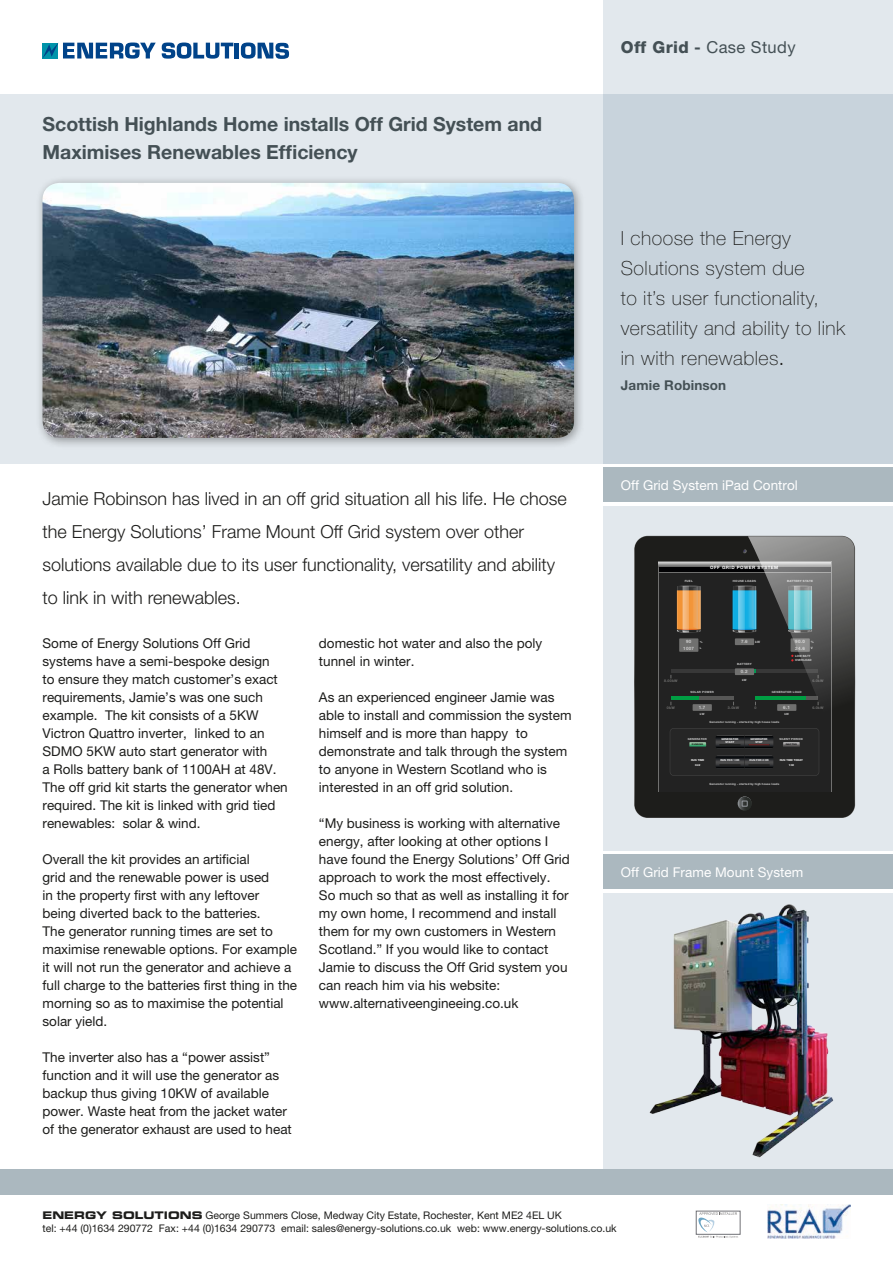
<style>
.page{position:relative;width:893px;height:1263px;background:#fff}
.page>*{position:absolute;margin:0;border:0;box-sizing:border-box;transform-origin:0 0}
.t1{font:100 19.5px/30px "Helvetica Neue LT Pro";letter-spacing:.025em;color:#1d1d1b}
.t2{font:700 19.5px/28.5px "Helvetica Neue LT Pro";color:#445055}
.t3{font:300 18px/33px "Helvetica Neue LT Pro";color:#1d1d1b}
.t4{font:16.5px "Helvetica Neue LT Pro";letter-spacing:.025em;color:#445055}
.t5{font:13.5px/18px "Helvetica Neue LT Pro";color:#1d1d1b}
.t6{font:13.5px "Helvetica Neue LT Pro";letter-spacing:.005em;color:#fff}
.t7{font:700 13.5px "Helvetica Neue LT Pro";letter-spacing:.01em;color:#445055}
.t8{font:10.5px/12.6px "Helvetica Neue LT Pro";color:#1d1d1b}
.t9{font:700 4.5px "Helvetica Neue LT Pro";letter-spacing:.06em;color:#cecece}
.t10{font:700 4.5px "Helvetica Neue LT Pro";letter-spacing:.1em;color:#fff}
.t11{font:700 3.6px "Helvetica Neue LT Pro";letter-spacing:.06em;color:#70706f}
.t12{font:700 3.15px "Helvetica Neue LT Pro";color:#cecece}
.t13{font:700 2.85px/4.5px "Helvetica Neue LT Pro";letter-spacing:.025em;color:#cecece}
.t14{font:700 2.85px "Helvetica Neue LT Pro";letter-spacing:.06em;color:#cecece}
.t15{font:700 2.7px/3.2px "Helvetica Neue LT Pro";color:#fff;text-align:center}
.t16{font:700 2.25px "Helvetica Neue LT Pro";letter-spacing:.05em;color:#020204}
.s1{font-weight:800}
.s2{font-weight:700}
.s3{font-weight:300}
.s4{font-family:"Eurostile Bold Extended Two"}
</style>
<div class="page">
<div style="left:604px;top:0;width:289px;height:463px;background:#e2e8ed"></div>
<div style="left:604px;top:893px;width:289px;height:276px;background:#e2e8ed"></div>
<div style="left:604px;top:506px;width:289px;height:344px;background:#e2e8ed"></div>
<div style="left:604px;top:855px;width:289px;height:34px;background:#abb8bf"></div>
<div style="left:604px;top:468px;width:289px;height:34px;background:#abb8bf"></div>
<div style="left:0;top:1169px;width:893px;height:26px;background:#abb8bf"></div>
<svg style="left:43px;top:43px;width:113px;height:16px"></svg>
<svg style="left:162px;top:43px;width:71px;height:16px"></svg>
<hr style="left:235px;top:43px;width:4px;height:15px;background:#004389">
<svg style="left:241px;top:43px;width:48px;height:16px"></svg>
<div style="left:0;top:94px;width:893px;height:369px;background:linear-gradient(to right,#ebeff3,#c8d3dc)"></div>
<div style="left:36px;top:176px;width:549px;height:273px;background:#1d1d1b;opacity:.41"></div>
<img style="left:43px;top:183px;width:531px;height:255px">
<img style="left:767px;top:1205px;width:83px;height:33px">
<div style="left:696px;top:1211px;width:44px;height:23px;border:1px solid #707176"></div>
<svg style="left:697px;top:1212px;width:41px;height:26px"></svg>
<img style="left:649px;top:904px;width:185px;height:254px">
<div style="left:635px;top:536px;width:219px;height:281px;background:#1d1d1b;border-radius:13px"></div>
<svg style="left:738px;top:796px;width:14px;height:15px"></svg>
<svg style="left:738px;top:797px;width:14px;height:13px"></svg>
<svg style="left:742px;top:801px;width:6px;height:5px"></svg>
<div style="left:659px;top:562px;width:171px;height:229px;background:#222"></div>
<svg style="left:659px;top:562px;width:11px;height:5px"></svg>
<div style="left:659px;top:567px;width:171px;height:5px;background:#020204"></div>
<hr style="left:659px;top:572px;width:171px;height:1px;background:#70706f">
<svg style="left:670px;top:536px;width:184px;height:253px"></svg>
<h1 class="t2" style="left:43px;top:109px;width:501px">Scottish Highlands Home installs Off Grid System and<br>Maximises Renewables Efficiency</h1>
<h2 class="t3" style="left:43px;top:482px;width:526px">Jamie Robinson has lived in an off grid situation all his life. He chose the Energy Solutions’ Frame Mount Off Grid system over other solutions available due to its user functionality, versatility and ability to link in with renewables.</h2>
<p class="t5" style="left:43px;top:634px;width:247px">Some of Energy Solutions Off Grid systems have a semi-bespoke design<br>to ensure they match customer’s exact requirements, Jamie’s was one such example. The kit consists of a 5KW Victron Quattro inverter, linked to an SDMO 5KW auto start generator with<br>a Rolls battery bank of 1100AH at 48V.<br>The off grid kit starts the generator when required. The kit is linked with grid tied renewables: solar &amp; wind.</p>
<p class="t5" style="left:43px;top:850px;width:256px">Overall the kit provides an artificial<br>grid and the renewable power is used<br>in the property first with any leftover<br>being diverted back to the batteries.<br>The generator running times are set to maximise renewable options. For example it will not run the generator and achieve a full charge to the batteries first thing in the morning so as to maximise the potential solar yield.</p>
<p class="t5" style="left:43px;top:1048px;width:251px">The inverter also has a “power assist” function and it will use the generator as backup thus giving 10KW of available power. Waste heat from the jacket water of the generator exhaust are used to heat</p>
<p class="t5" style="left:319px;top:634px;width:225px">domestic hot water and also the poly tunnel in winter.</p>
<p class="t5" style="left:319px;top:688px;width:254px">As an experienced engineer Jamie was able to install and commission the system himself and is more than happy to demonstrate and talk through the system to anyone in Western Scotland who is interested in an off grid solution.</p>
<p class="t5" style="left:319px;top:814px;width:253px">“My business is working with alternative energy, after looking at other options I have found the Energy Solutions’ Off Grid approach to work the most effectively.<br>So much so that as well as installing it for my own home, I recommend and install them for my own customers in Western Scotland.” If you would like to contact Jamie to discuss the Off Grid system you can reach him via his website: www.alternativeengineeing.co.uk</p>
<p class="t4" style="left:621px;top:37px;width:176px"><span class="s1">Off Grid</span> <span class="s2">-</span> Case Study</p>
<h1 class="t1" style="left:621px;top:223px;width:226px">I choose the Energy<br>Solutions system due<br>to it’s user functionality, versatility and ability to link in with renewables<span class="s3">.</span></h1>
<p class="t7" style="left:621px;top:377px;width:107px">Jamie Robinson</p>
<p class="t6" style="left:621px;top:477px;width:178px">Off Grid System iPad Control</p>
<p class="t10" style="left:710px;top:564px;width:70px">OFF GRID POWER SYSTEM</p>
<p class="t13" style="left:685px;top:578px;width:10px">FUEL</p>
<p class="t14" style="left:733px;top:579px;width:24px">HOUSE LOADS</p>
<p class="t14" style="left:787px;top:579px;width:27px">BATTERY STATE</p>
<p class="t9" style="left:686px;top:639px;width:7px">90</p>
<p class="t13" style="left:700px;top:639px;width:4px">%</p>
<p class="t9" style="left:683px;top:646px;width:12px">1007</p>
<p class="t13" style="left:700px;top:646px;width:3px">L</p>
<p class="t9" style="left:741px;top:639px;width:8px">7.6</p>
<p class="t12" style="left:755px;top:640px;width:6px">kW</p>
<p class="t9" style="left:795px;top:639px;width:11px">90.0</p>
<p class="t12" style="left:811px;top:640px;width:5px">%</p>
<p class="t9" style="left:795px;top:646px;width:11px">24.6</p>
<p class="t12" style="left:811px;top:646px;width:3px">V</p>
<p class="t14" style="left:737px;top:662px;width:16px">BATTERY</p>
<p class="t9" style="left:741px;top:669px;width:8px">0.2</p>
<p class="t13" style="left:795px;top:653px;width:18px">LOW BATT<br>OVERLOAD</p>
<p class="t13" style="left:742px;top:677px;width:6px">kW</p>
<p class="t11" style="left:664px;top:679px;width:15px">8.00kW</p>
<p class="t11" style="left:812px;top:679px;width:13px">6.0kW</p>
<p class="t14" style="left:690px;top:690px;width:25px">SOLAR POWER</p>
<p class="t14" style="left:772px;top:690px;width:31px">GENERATOR LOAD</p>
<p class="t9" style="left:783px;top:704px;width:8px">6.1</p>
<p class="t11" style="left:667px;top:705px;width:9px">0kW</p>
<p class="t9" style="left:699px;top:704px;width:8px">1.7</p>
<p class="t11" style="left:728px;top:705px;width:13px">3.0kW</p>
<p class="t11" style="left:754px;top:705px;width:3px">0</p>
<p class="t11" style="left:812px;top:705px;width:13px">6.0kW</p>
<p class="t13" style="left:700px;top:711px;width:6px">kW</p>
<p class="t13" style="left:784px;top:711px;width:6px">kW</p>
<p class="t13" style="left:709px;top:720px;width:71px">Generator running - started by high house loads</p>
<p class="t14" style="left:688px;top:737px;width:21px">GENERATOR</p>
<p class="t16" style="left:692px;top:743px;width:13px">RUNNING</p>
<p class="t15" style="left:721px;top:737px;width:18px">GENERATOR<br>START</p>
<p class="t15" style="left:751px;top:737px;width:18px">GENERATOR<br>STOP</p>
<p class="t14" style="left:779px;top:737px;width:25px">SILENT PERIOD</p>
<p class="t16" style="left:786px;top:743px;width:13px">INACTIVE</p>
<p class="t15" style="left:691px;top:759px;width:15px">RUN TIME</p>
<p class="t15" style="left:780px;top:759px;width:25px">RUN TIME TODAY</p>
<p class="t15" style="left:695px;top:763px;width:7px">0:42</p>
<p class="t15" style="left:789px;top:763px;width:7px">1:02</p>
<p class="t15" style="left:720px;top:759px;width:21px">RUN FOR 1 HR</p>
<p class="t15" style="left:749px;top:759px;width:21px">RUN FOR 2 HR</p>
<p class="t13" style="left:709px;top:781px;width:71px">Generator running - started by high house loads</p>
<p class="t6" style="left:621px;top:864px;width:184px">Off Grid Frame Mount System</p>
<p class="t8" style="left:43px;top:1209px;width:576px"><span class="s4">ENERGY SOLUTIONS</span> George Summers Close, Medway City Estate, Rochester, Kent ME2 4EL UK<br>tel: +44 (0)1634 290772 Fax: +44 (0)1634 290773 email: sales@energy-solutions.co.uk web: www.energy-solutions.co.uk</p>
</div>
